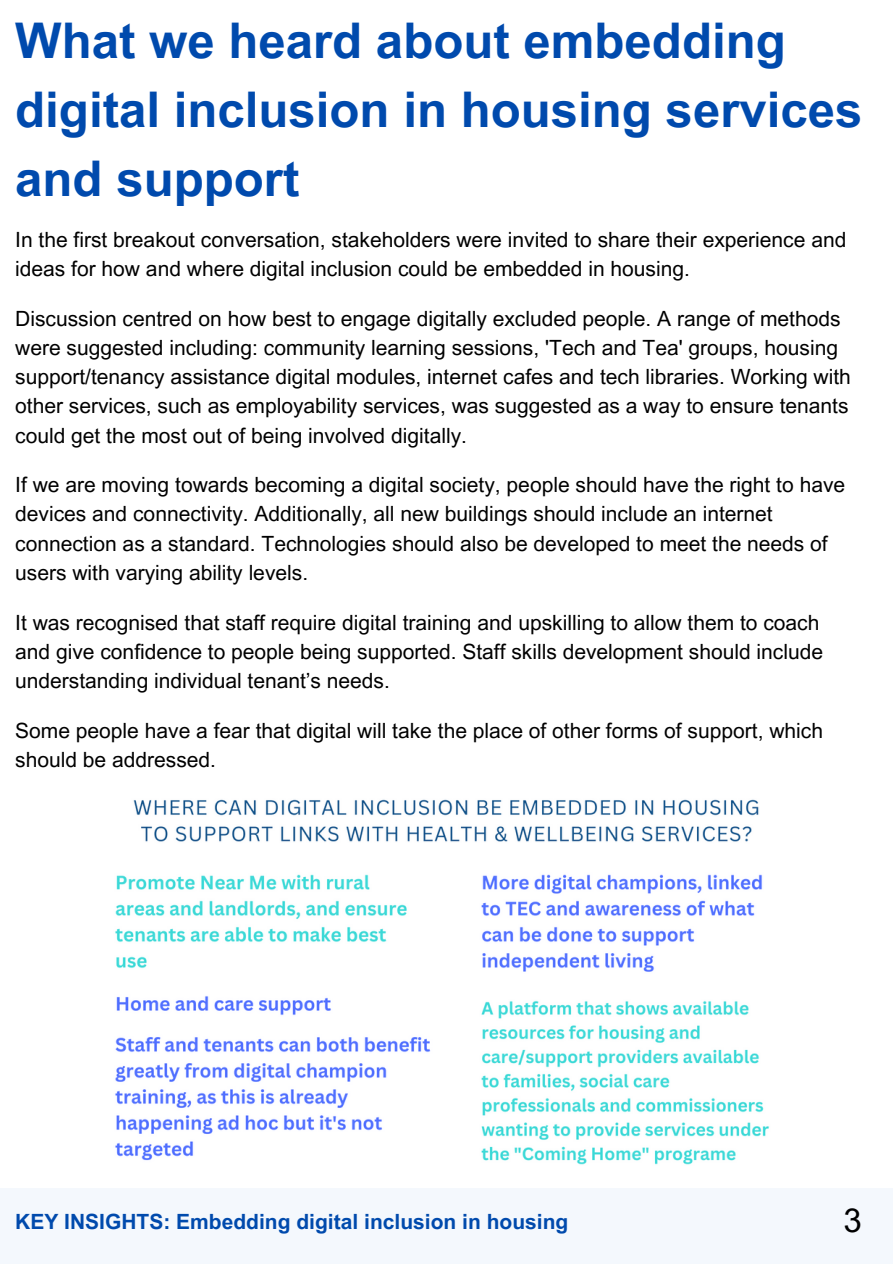
<style>
.page{position:relative;width:893px;height:1264px;background:#fff}
.page>*{position:absolute;margin:0;border:0;box-sizing:border-box;transform-origin:0 0}
.t1{font:700 49.2px/68.7px "Arial MT Pro";color:#004aad}
.t2{font:33px "Arial MT Pro";color:#000}
.t3{font:21px/29.2px "Arial MT Pro";color:#000}
.t4{font:700 21px "Arial MT Pro";color:#004aad}
</style>
<div class="page">
<div style="left:0;top:1188px;width:892px;height:75px;background:#f4f8fd"></div>
<img style="left:115px;top:799px;width:654px;height:366px">
<p class="t1" style="left:15px;top:13px;width:848px">What we heard about embedding digital inclusion in housing services and support</p>
<h1 class="t3" style="left:15px;top:227px;width:832px">In the first breakout conversation, stakeholders were invited to share their experience and ideas for how and where digital inclusion could be embedded in housing.</h1>
<p class="t3" style="left:15px;top:306px;width:837px">Discussion centred on how best to engage digitally excluded people. A range of methods were suggested including: community learning sessions, 'Tech and Tea' groups, housing support/tenancy assistance digital modules, internet cafes and tech libraries. Working with other services, such as employability services, was suggested as a way to ensure tenants could get the most out of being involved digitally.</p>
<p class="t3" style="left:15px;top:473px;width:831px">If we are moving towards becoming a digital society, people should have the right to have devices and connectivity. Additionally, all new buildings should include an internet connection as a standard. Technologies should also be developed to meet the needs of users with varying ability levels.</p>
<p class="t3" style="left:15px;top:610px;width:809px">It was recognised that staff require digital training and upskilling to allow them to coach and give confidence to people being supported. Staff skills development should include understanding individual tenant’s needs.</p>
<p class="t3" style="left:15px;top:718px;width:809px">Some people have a fear that digital will take the place of other forms of support, which should be addressed.</p>
<h2 class="t4" style="left:15px;top:1213px;width:554px">KEY INSIGHTS: Embedding digital inclusion in housing</h2>
<p class="t2" style="left:843px;top:1208px;width:20px">3</p>
</div>
